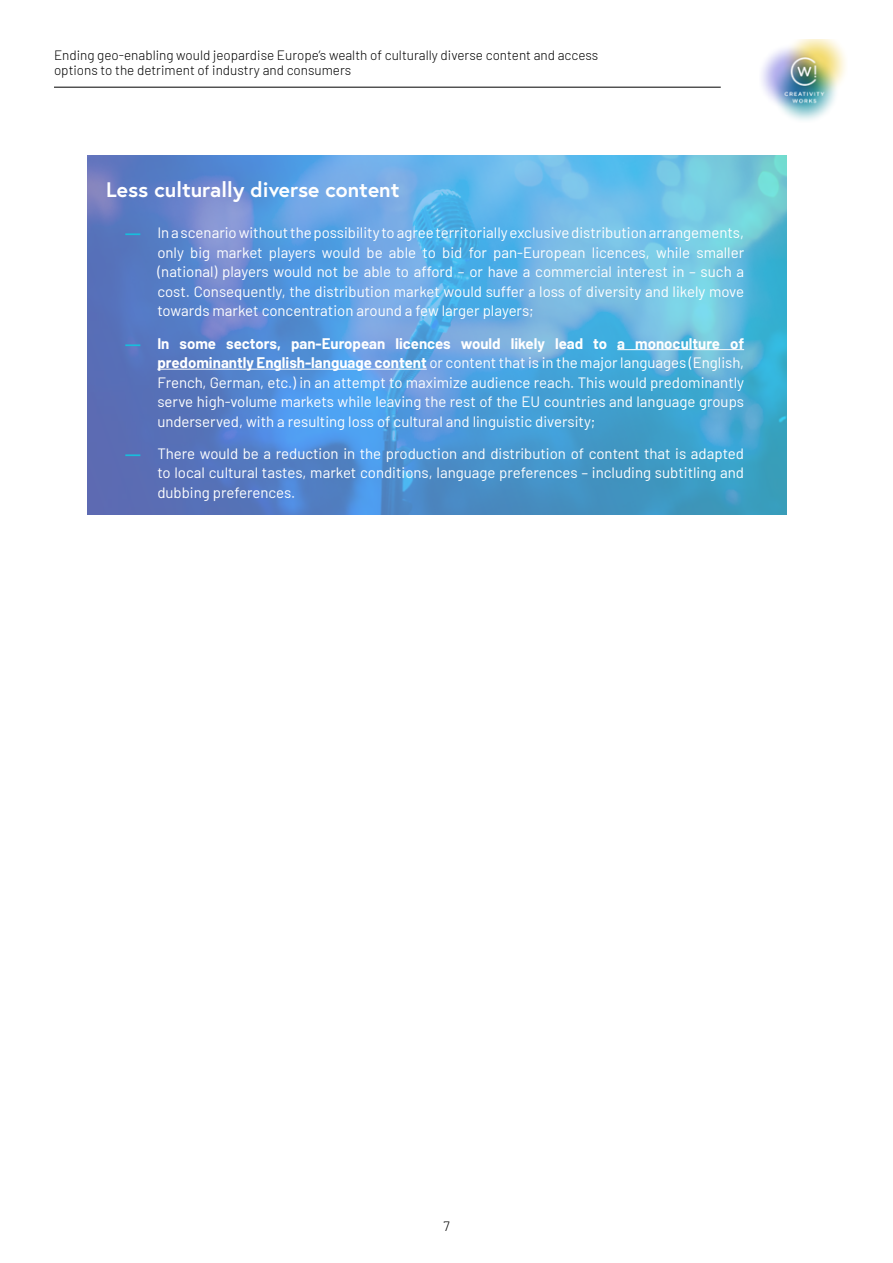
<style>
.page{position:relative;width:893px;height:1263px;background:#fff}
.page>*{position:absolute;margin:0;border:0;box-sizing:border-box;transform-origin:0 0}
.t1{font:700 21px "Europa";color:#fff}
.t2{font:15px/19.5px "Barlow";color:#fff;text-align:justify}
.t3{font:300 13.5px/15px "Barlow";color:#000}
.s1{font-family:"Europa";font-weight:700;color:#18bddc}
.s2{font-weight:700}
</style>
<div class="page">
<img style="left:761px;top:40px;width:85px;height:81px">
<hr style="left:54px;top:87px;width:667px;height:1px;background:#000">
<svg style="left:87px;top:155px;width:700px;height:359px;background:#599cd5"></svg>
<hr style="left:617px;top:349px;width:127px;height:1px;background:#fff">
<hr style="left:157px;top:369px;width:270px;height:1px;background:#fff">
<p class="t3" style="left:54px;top:46px;width:546px">Ending geo-enabling would jeopardise Europe’s wealth of culturally diverse content and access options to the detriment of industry and consumers</p>
<h1 class="t1" style="left:106px;top:175px;width:295px">Less culturally diverse content</h1>
<p class="t2" style="left:157px;top:222px;width:588px;text-indent:-32px"><span class="s1">—</span> In a scenario without the possibility to agree territorially exclusive distribution arrangements, only big market players would be able to bid for pan-European licences, while smaller (national) players would not be able to afford – or have a commercial interest in – such a cost. Consequently, the distribution market would suffer a loss of diversity and likely move towards market concentration around a few larger players;</p>
<p class="t2" style="left:157px;top:332px;width:588px;text-indent:-32px"><span class="s1">—</span> <span class="s2">In some sectors, pan-European licences would likely lead to a monoculture of predominantly English-language content</span> or content that is in the major languages (English, French, German, etc.) in an attempt to maximize audience reach. This would predominantly serve high-volume markets while leaving the rest of the EU countries and language groups underserved, with a resulting loss of cultural and linguistic diversity;</p>
<p class="t2" style="left:157px;top:442px;width:588px;text-indent:-32px"><span class="s1">—</span> There would be a reduction in the production and distribution of content that is adapted to local cultural tastes, market conditions, language preferences – including subtitling and dubbing preferences.</p>
<p class="t3" style="left:443px;top:1217px;width:8px">7</p>
</div>
